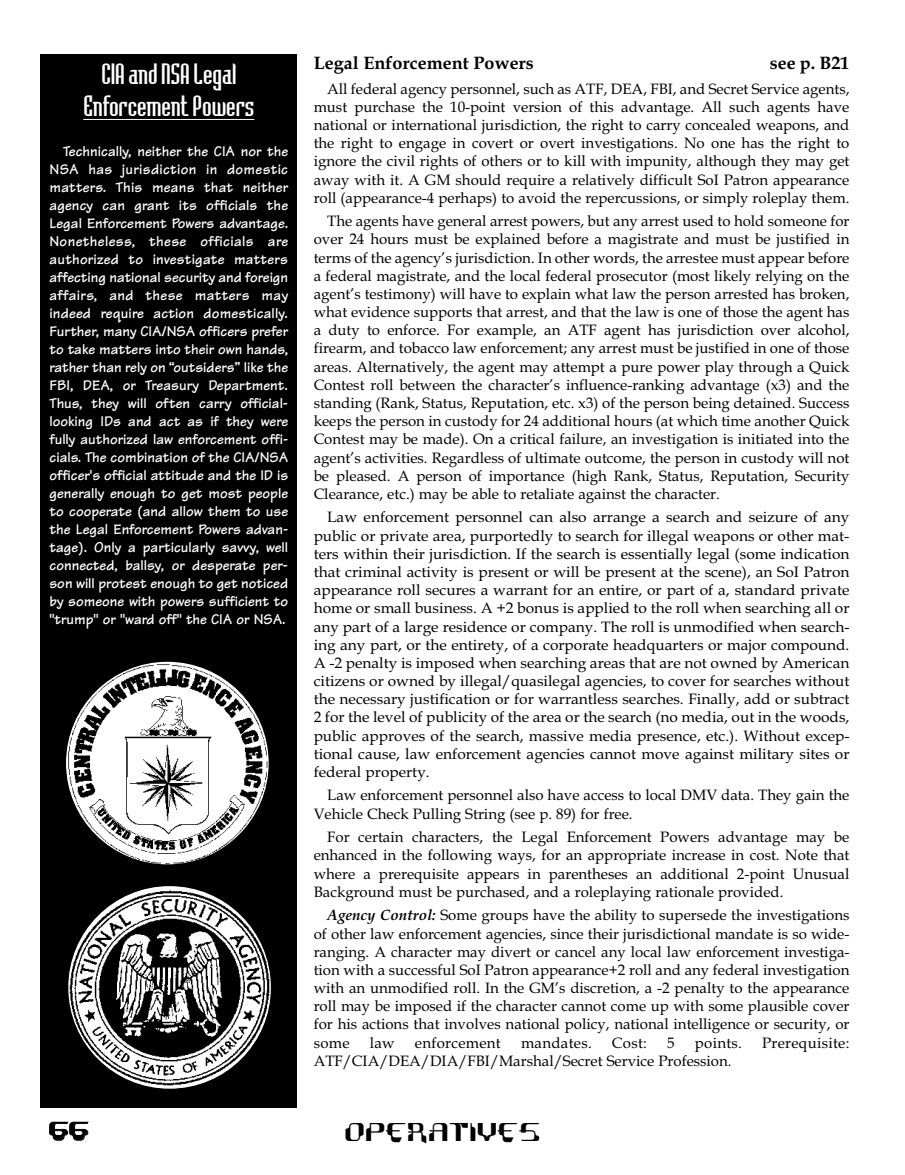
<style>
.page{position:relative;width:905px;height:1175px;background:#fff}
.page>*{position:absolute;margin:0;border:0;box-sizing:border-box;transform-origin:0 0}
.t1{font:27px/32.4px "Badloc";color:#fff;text-align:center}
.t2{font:700 18px "Book Antiqua";color:#000}
.t3{font:18px "Hyperion";color:#000}
.t4{font:15px/18.1px "Book Antiqua";color:#000;text-align:justify}
.t5{font:700 15px/18px "Tekton";color:#fff;text-align:justify}
.t6{font:15px "Book Antiqua";letter-spacing:.02em;color:#000}
.s1{font-weight:700;font-style:italic}
</style>
<div class="page">
<div style="left:40px;top:54px;width:257px;height:1053px;background:#000"></div>
<svg style="left:83px;top:119px;width:26px;height:1px"></svg>
<hr style="left:109px;top:119px;width:72px;height:1px;background:#fff">
<hr style="left:180px;top:119px;width:74px;height:1px;background:#fff">
<svg style="left:66px;top:661px;width:203px;height:204px"></svg>
<svg style="left:68px;top:886px;width:203px;height:203px"></svg>
<p class="t1" style="left:83px;top:58px;width:172px">CIA and NSA Legal<br>Enforcement Powers</p>
<p class="t5" style="left:49px;top:144px;width:240px;text-indent:14px">Technically, neither the CIA nor the NSA has jurisdiction in domestic matters. This means that neither agency can grant its officials the Legal Enforcement Powers advantage.<br>Nonetheless, these officials are authorized to investigate matters affecting national security and foreign affairs, and these matters may indeed require action domestically.<br>Further, many CIA/NSA officers prefer to take matters into their own hands, rather than rely on “outsiders” like the FBI, DEA, or Treasury Department.<br>Thus, they will often carry official&shy;looking IDs and act as if they were fully authorized law enforcement offi&shy;cials. The combination of the CIA/NSA officer's official attitude and the ID is generally enough to get most people to cooperate (and allow them to use the Legal Enforcement Powers advan&shy;tage). Only a particularly savvy, well connected, ballsy, or desperate per&shy;son will protest enough to get noticed by someone with powers sufficient to "trump" or "ward off" the CIA or NSA.</p>
<p class="t2" style="left:314px;top:52px;width:221px">Legal Enforcement Powers</p>
<p class="t2" style="left:770px;top:52px;width:81px">see p. B21</p>
<p class="t4" style="left:314px;top:79px;width:537px;text-indent:13px">All federal agency personnel, such as ATF, DEA, FBI, and Secret Service agents, must purchase the 10-point version of this advantage. All such agents have national or international jurisdiction, the right to carry concealed weapons, and the right to engage in covert or overt investigations. No one has the right to ignore the civil rights of others or to kill with impunity, although they may get away with it. A GM should require a relatively difficult SoI Patron appearance roll (appearance-4 perhaps) to avoid the repercussions, or simply roleplay them.</p>
<p class="t4" style="left:314px;top:212px;width:537px;text-indent:13px">The agents have general arrest powers, but any arrest used to hold someone for over 24 hours must be explained before a magistrate and must be justified in terms of the agency’s jurisdiction. In other words, the arrestee must appear before a federal magistrate, and the local federal prosecutor (most likely relying on the agent’s testimony) will have to explain what law the person arrested has broken, what evidence supports that arrest, and that the law is one of those the agent has a duty to enforce. For example, an ATF agent has jurisdiction over alcohol, firearm, and tobacco law enforcement; any arrest must be justified in one of those areas. Alternatively, the agent may attempt a pure power play through a Quick Contest roll between the character’s influence-ranking advantage (x3) and the standing (Rank, Status, Reputation, etc. x3) of the person being detained. Success keeps the person in custody for 24 additional hours (at which time another Quick Contest may be made). On a critical failure, an investigation is initiated into the agent’s activities. Regardless of ultimate outcome, the person in custody will not be pleased. A person of importance (high Rank, Status, Reputation, Security Clearance, etc.) may be able to retaliate against the character.</p>
<p class="t4" style="left:313px;top:508px;width:537px;text-indent:14px">Law enforcement personnel can also arrange a search and seizure of any public or private area, purportedly to search for illegal weapons or other mat&shy;ters within their jurisdiction. If the search is essentially legal (some indication that criminal activity is present or will be present at the scene), an SoI Patron appearance roll secures a warrant for an entire, or part of a, standard private home or small business. A +2 bonus is applied to the roll when searching all or any part of a large residence or company. The roll is unmodified when search&shy;ing any part, or the entirety, of a corporate headquarters or major compound.<br>A -2 penalty is imposed when searching areas that are not owned by American citizens or owned by illegal/quasilegal agencies, to cover for searches without the necessary justification or for warrantless searches. Finally, add or subtract 2 for the level of publicity of the area or the search (no media, out in the woods, public approves of the search, massive media presence, etc.). Without excep&shy;tional cause, law enforcement agencies cannot move against military sites or federal property.</p>
<p class="t4" style="left:314px;top:786px;width:537px;text-indent:13px">Law enforcement personnel also have access to local DMV data. They gain the<br>Vehicle Check Pulling String (see p. 89) for free.</p>
<p class="t4" style="left:314px;top:828px;width:537px;text-indent:13px">For certain characters, the Legal Enforcement Powers advantage may be enhanced in the following ways, for an appropriate increase in cost. Note that where a prerequisite appears in parentheses an additional 2-point Unusual Background must be purchased, and a roleplaying rationale provided.</p>
<p class="t4" style="left:313px;top:906px;width:537px;text-indent:14px"><span class="s1">Agency Control:</span> Some groups have the ability to supersede the investigations of other law enforcement agencies, since their jurisdictional mandate is so wide&shy;ranging. A character may divert or cancel any local law enforcement investiga&shy;tion with a successful SoI Patron appearance+2 roll and any federal investigation with an unmodified roll. In the GM’s discretion, a -2 penalty to the appearance roll may be imposed if the character cannot come up with some plausible cover for his actions that involves national policy, national intelligence or security, or some</p>
<p class="t4" style="left:370px;top:1033px;width:26px">law</p>
<p class="t6" style="left:415px;top:1033px;width:87px">enforcement</p>
<p class="t6" style="left:521px;top:1033px;width:72px">mandates.</p>
<p class="t4" style="left:612px;top:1033px;width:37px">Cost:</p>
<p class="t4" style="left:667px;top:1033px;width:9px">5</p>
<p class="t4" style="left:695px;top:1033px;width:49px">points.</p>
<p class="t6" style="left:762px;top:1033px;width:89px">Prerequisite:</p>
<p class="t4" style="left:313px;top:1051px;width:419px">ATF/CIA/DEA/DIA/FBI/Marshal/Secret Service Profession.</p>
<p class="t3" style="left:48px;top:1123px;width:42px">66</p>
<p class="t3" style="left:344px;top:1123px;width:198px">OPERATIVES</p>
</div>
